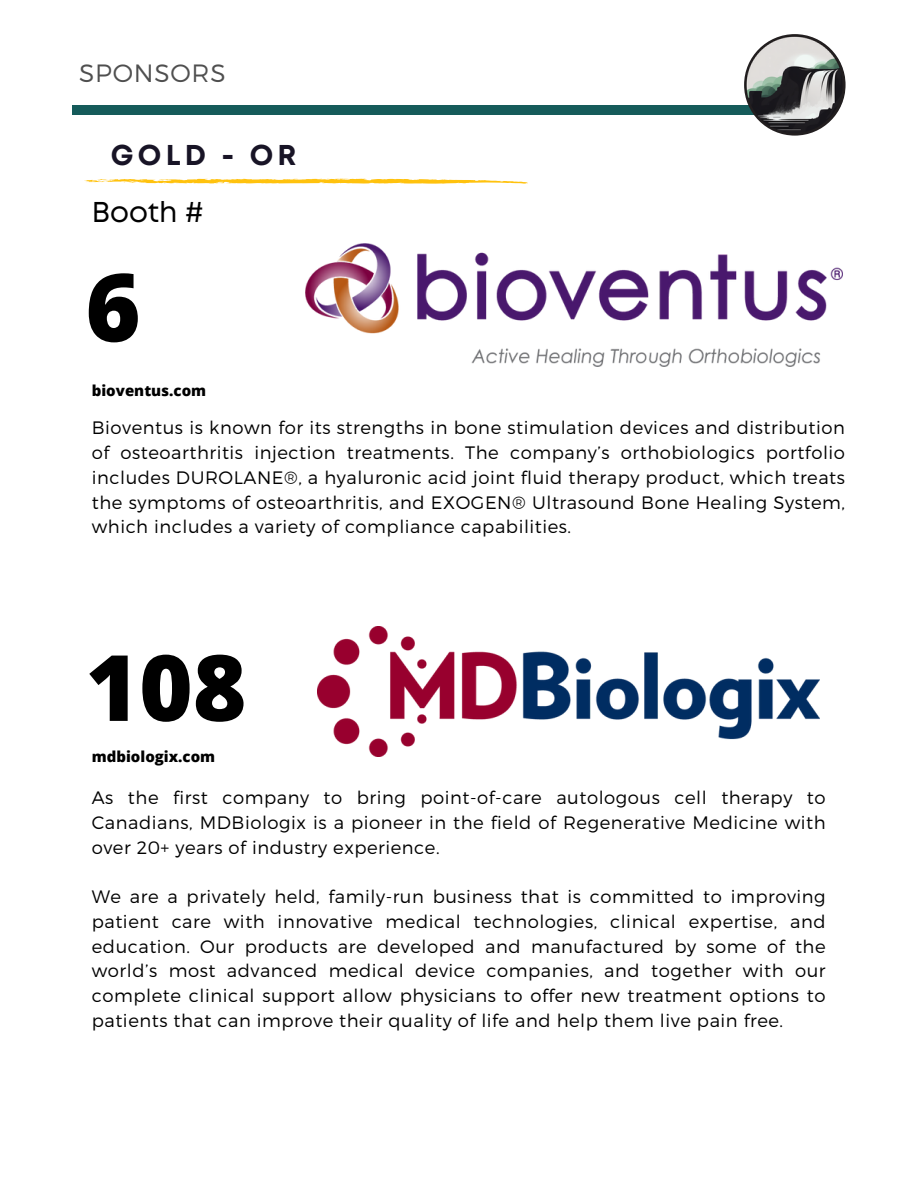
<style>
.page{position:relative;width:918px;height:1188px;background:#fff}
.page>*{position:absolute;margin:0;border:0;box-sizing:border-box;transform-origin:0 0}
.t1{font:800 94.2px "Open Sans";color:#000}
.t2{font:800 91.5px "Open Sans";color:#000}
.t3{font:700 28.65px "Mont";letter-spacing:.15em;color:#181426}
.t4{font:28.65px "Mont";color:#000}
.t5{font:300 25.05px "Montserrat";letter-spacing:.03em;color:#4f4f4f}
.t6{font:300 18px/24.8px "Montserrat";letter-spacing:.03em;color:#000;text-align:justify}
.t7{font:800 15px "Open Sans";color:#000}
</style>
<div class="page">
<svg style="left:84px;top:178px;width:444px;height:6px"></svg>
<div style="left:72px;top:106px;width:747px;height:9px;background:#155b5a"></div>
<img style="left:744px;top:34px;width:102px;height:102px;border-radius:50%">
<img style="left:317px;top:626px;width:502px;height:131px">
<img style="left:306px;top:244px;width:537px;height:122px">
<p class="t5" style="left:79px;top:57px;width:148px">SPONSORS</p>
<p class="t3" style="left:111px;top:145px;width:187px">GOLD - OR</p>
<h3 class="t4" style="left:92px;top:201px;width:113px">Booth #</h3>
<h1 class="t1" style="left:86px;top:241px;width:57px">6</h1>
<p class="t7" style="left:92px;top:380px;width:116px">bioventus.com</p>
<p class="t6" style="left:92px;top:415px;width:755px">Bioventus is known for its strengths in bone stimulation devices and distribution of osteoarthritis injection treatments. The company’s orthobiologics portfolio includes DUROLANE®, a hyaluronic acid joint fluid therapy product, which treats the symptoms of osteoarthritis, and EXOGEN® Ultrasound Bone Healing System, which includes a variety of compliance capabilities.</p>
<p class="t2" style="left:86px;top:623px;width:162px">108</p>
<h5 class="t7" style="left:92px;top:746px;width:125px">mdbiologix.com</h5>
<p class="t6" style="left:92px;top:784px;width:735px">As the first company to bring point-of-care autologous cell therapy to Canadians, MDBiologix is a pioneer in the field of Regenerative Medicine with over 20+ years of industry experience.</p>
<p class="t6" style="left:92px;top:883px;width:735px">We are a privately held, family-run business that is committed to improving patient care with innovative medical technologies, clinical expertise, and education. Our products are developed and manufactured by some of the world’s most advanced medical device companies, and together with our complete clinical support allow physicians to offer new treatment options to patients that can improve their quality of life and help them live pain free.</p>
</div>
